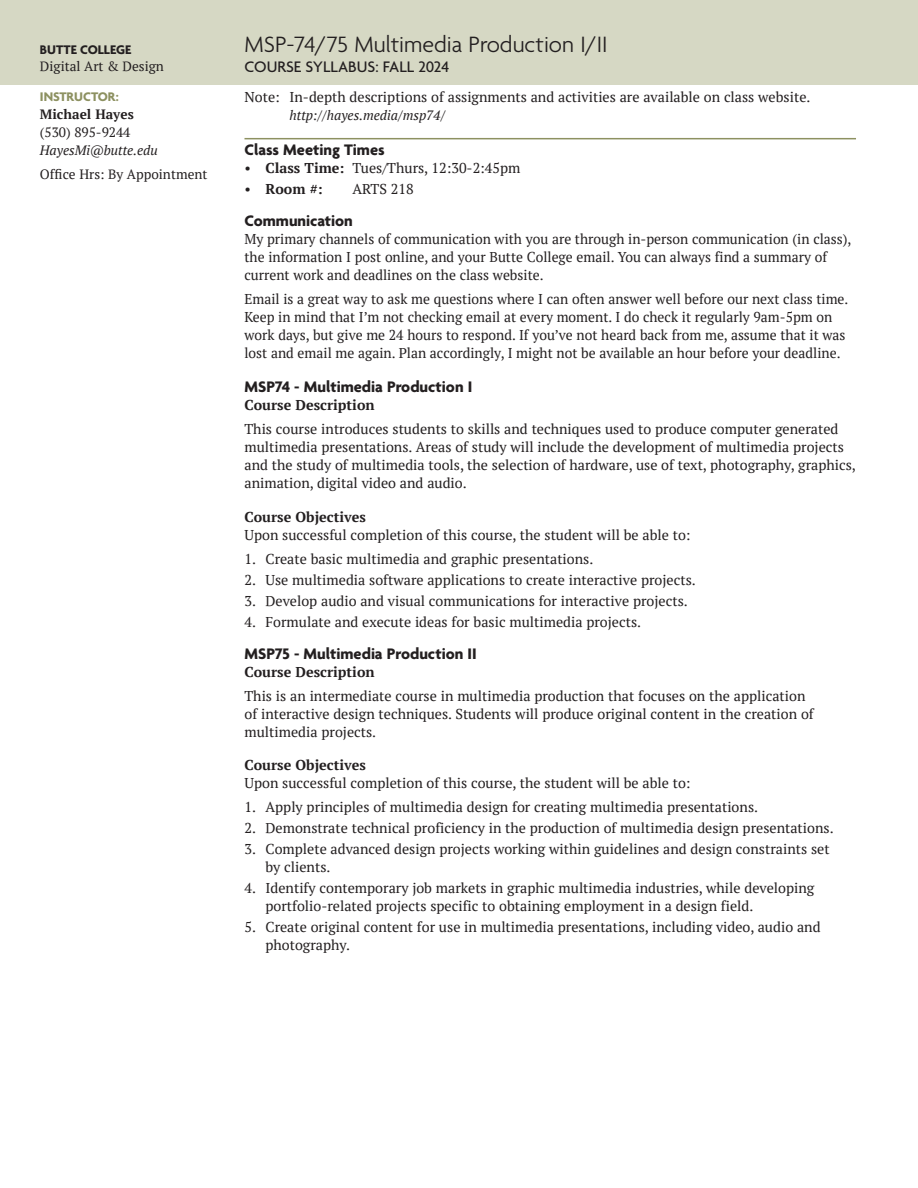
<style>
.page{position:relative;width:918px;height:1188px;background:#fff}
.page>*{position:absolute;margin:0;border:0;box-sizing:border-box;transform-origin:0 0}
.Document_Headline{font:300 24px "Agenda";color:#231f20}
.Subhead{font:700 16.5px "Agenda";color:#231f20}
.Document_Subhead{font:500 16.5px "Agenda";color:#231f20}
.Subhead_w_top_border{font:700 16.5px "Agenda";color:#231f20}
.Paragraph{font:14.25px/18px "PT Serif";color:#231f20}
.List{font:14.25px/18px "PT Serif";color:#231f20}
.Paragraph-2{font:700 14.25px "PT Serif";color:#231f20}
.Subhead-2{font:700 14.25px "PT Serif";color:#231f20}
.List-2{font:700 14.25px "PT Serif";color:#231f20}
.t1{font:13.5px "PT Serif";color:#231f20}
.Paragraph-3{font:italic 13.5px "PT Serif";color:#231f20}
.t2{font:700 13.5px "Agenda";color:#231f20}
.t3{font:700 13.5px "PT Serif";color:#231f20}
.t4{font:700 13.5px "Agenda";color:#8d9161}
.s1{font-weight:700}
.s2{font-weight:400}
</style>
<div class="page">
<div style="left:0;top:0;width:918px;height:84px;background:#d6d8c4"></div>
<hr style="left:244px;top:138px;width:612px;height:1px;background:#8d9161">
<p class="t2" style="left:40px;top:43px;width:93px">BUTTE COLLEGE</p>
<p class="t1" style="left:40px;top:57px;width:126px">Digital Art &amp; Design</p>
<p class="t4" style="left:40px;top:90px;width:80px">INSTRUCTOR:</p>
<p class="t3" style="left:40px;top:106px;width:95px">Michael Hayes</p>
<p class="t1" style="left:40px;top:124px;width:92px">(530) 895-9244</p>
<p class="Paragraph-3" style="left:40px;top:142px;width:119px">HayesMi@butte.edu</p>
<p class="t1" style="left:40px;top:166px;width:169px">Office Hrs: By Appointment</p>
<p class="Document_Headline" style="left:244px;top:32px;width:365px">MSP-74/75 Multimedia Production I/II</p>
<p class="Document_Subhead" style="left:244px;top:58px;width:206px">COURSE SYLLABUS: FALL 2024</p>
<p class="Paragraph" style="left:244px;top:88px;width:567px">Note: In-depth descriptions of assignments and activities are available on class website.</p>
<p class="Paragraph-3" style="left:290px;top:107px;width:157px">http://hayes.media/msp74/</p>
<p class="Subhead_w_top_border" style="left:244px;top:141px;width:142px">Class Meeting Times</p>
<p class="List" style="left:244px;top:159px;width:277px">• <span class="s1">Class Time:</span> Tues/Thurs, 12:30-2:45pm</p>
<p class="List-2" style="left:244px;top:179px;width:80px"><span class="s2">•</span> Room #:</p>
<p class="List" style="left:352px;top:180px;width:63px">ARTS 218</p>
<p class="Subhead" style="left:244px;top:211px;width:110px">Communication</p>
<p class="Paragraph" style="left:244px;top:229px;width:609px">My primary channels of communication with you are through in-person communication (in class), the information I post online, and your Butte College email. You can always find a summary of current work and deadlines on the class website.</p>
<p class="Paragraph" style="left:244px;top:289px;width:605px">Email is a great way to ask me questions where I can often answer well before our next class time.<br>Keep in mind that I’m not checking email at every moment. I do check it regularly 9am-5pm on work days, but give me 24 hours to respond. If you’ve not heard back from me, assume that it was lost and email me again. Plan accordingly, I might not be available an hour before your deadline.</p>
<p class="Subhead" style="left:244px;top:378px;width:229px">MSP74 - Multimedia Production I</p>
<p class="Paragraph-2" style="left:244px;top:396px;width:132px">Course Description</p>
<p class="Paragraph" style="left:244px;top:420px;width:613px">This course introduces students to skills and techniques used to produce computer generated multimedia presentations. Areas of study will include the development of multimedia projects and the study of multimedia tools, the selection of hardware, use of text, photography, graphics, animation, digital video and audio.</p>
<p class="Subhead-2" style="left:244px;top:507px;width:123px">Course Objectives</p>
<p class="Paragraph" style="left:244px;top:526px;width:448px">Upon successful completion of this course, the student will be able to:</p>
<p class="List" style="left:244px;top:550px;width:350px">1. Create basic multimedia and graphic presentations.</p>
<p class="List" style="left:244px;top:571px;width:453px">2. Use multimedia software applications to create interactive projects.</p>
<p class="List" style="left:244px;top:592px;width:445px">3. Develop audio and visual communications for interactive projects.</p>
<p class="List" style="left:244px;top:613px;width:398px">4. Formulate and execute ideas for basic multimedia projects.</p>
<p class="Subhead" style="left:244px;top:644px;width:234px">MSP75 - Multimedia Production II</p>
<p class="Paragraph-2" style="left:244px;top:662px;width:132px">Course Description</p>
<p class="Paragraph" style="left:244px;top:686px;width:571px">This is an intermediate course in multimedia production that focuses on the application of interactive design techniques. Students will produce original content in the creation of multimedia projects.</p>
<p class="Subhead-2" style="left:244px;top:755px;width:123px">Course Objectives</p>
<p class="Paragraph" style="left:244px;top:774px;width:448px">Upon successful completion of this course, the student will be able to:</p>
<p class="List" style="left:244px;top:798px;width:515px">1. Apply principles of multimedia design for creating multimedia presentations.</p>
<p class="List" style="left:244px;top:819px;width:591px">2. Demonstrate technical proficiency in the production of multimedia design presentations.</p>
<p class="List" style="left:266px;top:840px;width:566px;text-indent:-21px">3. Complete advanced design projects working within guidelines and design constraints set by clients.</p>
<p class="List" style="left:266px;top:879px;width:550px;text-indent:-21px">4. Identify contemporary job markets in graphic multimedia industries, while developing portfolio-related projects specific to obtaining employment in a design field.</p>
<p class="List" style="left:266px;top:918px;width:557px;text-indent:-21px">5. Create original content for use in multimedia presentations, including video, audio and photography.</p>
</div>
